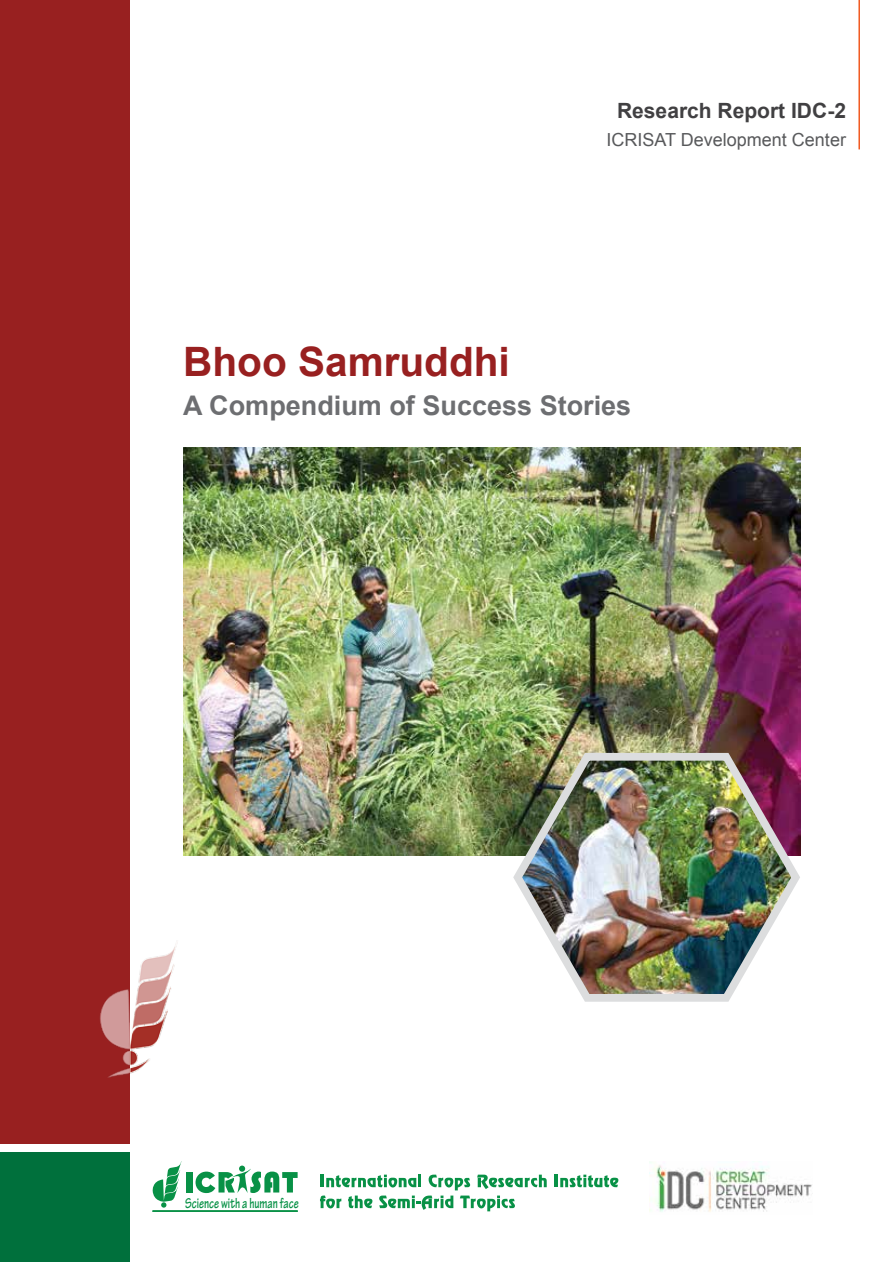
<style>
.page{position:relative;width:889px;height:1262px;background:#fff}
.page>*{position:absolute;margin:0;border:0;box-sizing:border-box;transform-origin:0 0}
.t1{font:700 40.5px "Arial";color:#982020}
.t2{font:700 27px "Arial";color:#6d6e71}
.t3{font:700 21px "Arial";color:#414042}
.t4{font:18px "Arial";color:#58595b}
.t5{font:700 15.45px "Tekton Pro";color:#089146;scale:.7 1}
</style>
<div class="page">
<svg style="left:152px;top:1162px;width:29px;height:45px"></svg>
<hr style="left:152px;top:1210px;width:145px;height:1px;background:#089146">
<div style="left:186px;top:1171px;width:6px;height:21px;background:#089146"></div>
<svg style="left:554px;top:1174px;width:64px;height:12px"></svg>
<svg style="left:320px;top:1174px;width:226px;height:37px"></svg>
<svg style="left:195px;top:1165px;width:102px;height:27px"></svg>
<div style="left:0;top:1152px;width:130px;height:109px;background:#00703c"></div>
<div style="left:0;top:0;width:130px;height:1143px;background:#982020"></div>
<img style="left:100px;top:944px;width:77px;height:134px">
<hr style="left:858px;top:0;width:1px;height:149px;background:#f15a22">
<img style="left:183px;top:447px;width:616px;height:408px">
<img style="left:649px;top:1162px;width:163px;height:50px">
<img style="left:508px;top:746px;width:293px;height:256px">
<p class="t3" style="left:617px;top:96px;width:230px">Research Report IDC-2</p>
<p class="t4" style="left:606px;top:127px;width:241px">ICRISAT Development Center</p>
<h1 class="t1" style="left:183px;top:334px;width:328px">Bhoo Samruddhi</h1>
<p class="t2" style="left:183px;top:387px;width:449px">A Compendium of Success Stories</p>
<p class="t5" style="left:185px;top:1193px;width:164px">Science with a human face</p>
</div>
